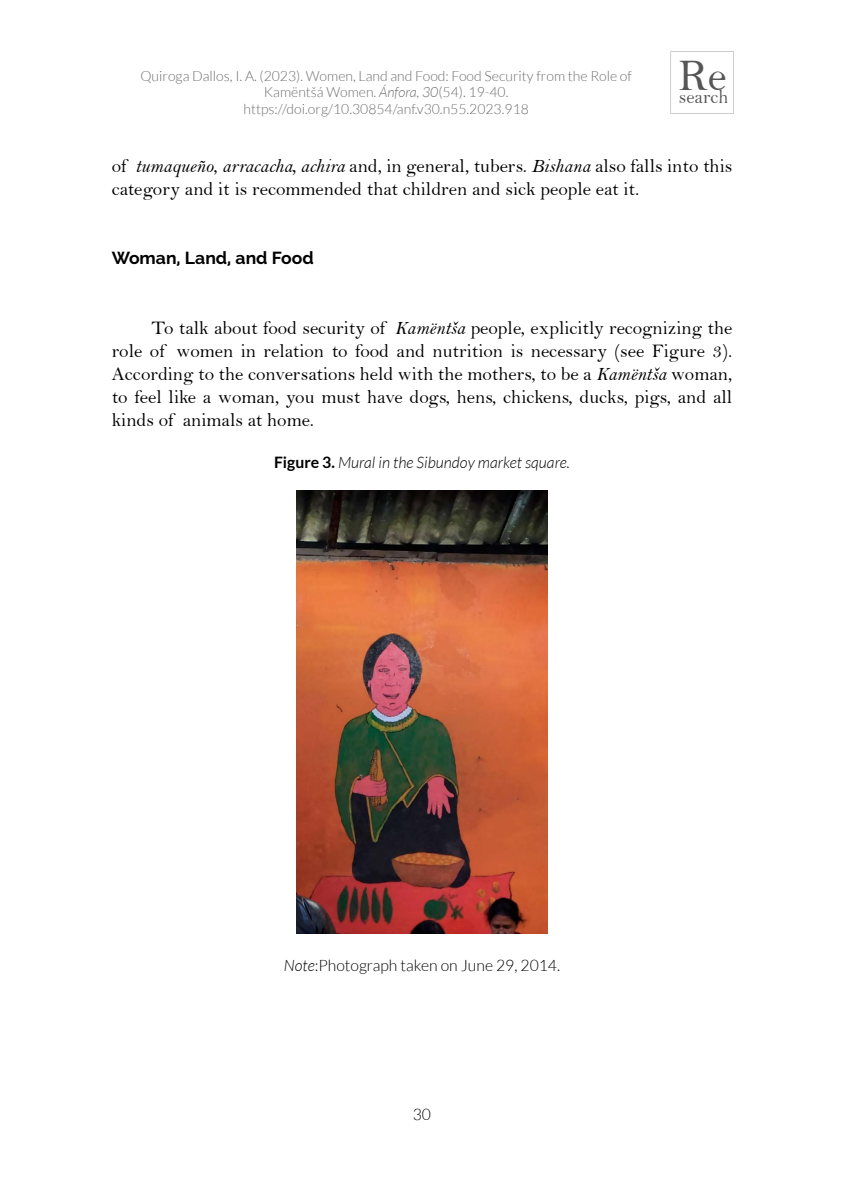
<style>
.page{position:relative;width:844px;height:1191px;background:#fff}
.page>*{position:absolute;margin:0;border:0;box-sizing:border-box;transform-origin:0 0}
.t1{font:45.68px "Bell";color:#565655;scale:.96 1}
.t2{font:19.95px "Bell";color:#565655;scale:.96 1}
.t3{font:19.25px/23.1px "Bell";color:#000}
.t4{font:700 17.5px "Raleway";color:#000}
.t5{font:italic 300 15.75px "Lato";color:#000}
.t6{font:300 15.75px "Lato";color:#000}
.t7{font:300 14px/16.8px "Lato";color:#6e6e6e;text-align:center}
.s1{font-style:italic}
.s2{font-family:"Bell MT Italic"}
.s3{font-weight:700;font-style:normal}
</style>
<div class="page">
<svg style="left:670px;top:51px;width:63px;height:63px"></svg>
<img style="left:296px;top:490px;width:251px;height:443px">
<p class="t7" style="left:140px;top:67px;width:493px">Quiroga Dallos, I. A. (2023). Women, Land and Food: Food Security from the Role of<br>Kamëntšá Women. <span class="s1">Ánfora, 30</span>(54). 19-40. https://doi.org/10.30854/anf.v30.n55.2023.918</p>
<h1 class="t1" style="left:678px;top:49px;width:52px">Re</h1>
<p class="t2" style="left:678px;top:84px;width:53px">search</p>
<p class="t3" style="left:112px;top:154px;width:622px">of <span class="s2">tumaqueño</span>, <span class="s2">arracacha, achira</span> and, in general, tubers. <span class="s2">Bishana</span> also falls into this category and it is recommended that children and sick people eat it.</p>
<p class="t4" style="left:112px;top:248px;width:204px">Woman, Land, and Food</p>
<p class="t3" style="left:112px;top:316px;width:622px;text-align:justify;text-indent:40px">To talk about food security of <span class="s2">Kamëntša</span> people, explicitly recognizing the role of women in relation to food and nutrition is necessary (see Figure 3).<br>According to the conversations held with the mothers, to be a <span class="s2">Kamëntša</span> woman, to feel like a woman, you must have dogs, hens, chickens, ducks, pigs, and all kinds of animals at home.</p>
<p class="t5" style="left:274px;top:454px;width:297px"><span class="s3">Figure 3.</span> Mural in the Sibundoy market square.</p>
<p class="t6" style="left:284px;top:957px;width:278px"><span class="s1">Note</span>:Photograph taken on June 29, 2014.</p>
<p class="t6" style="left:413px;top:1105px;width:20px">30</p>
</div>
